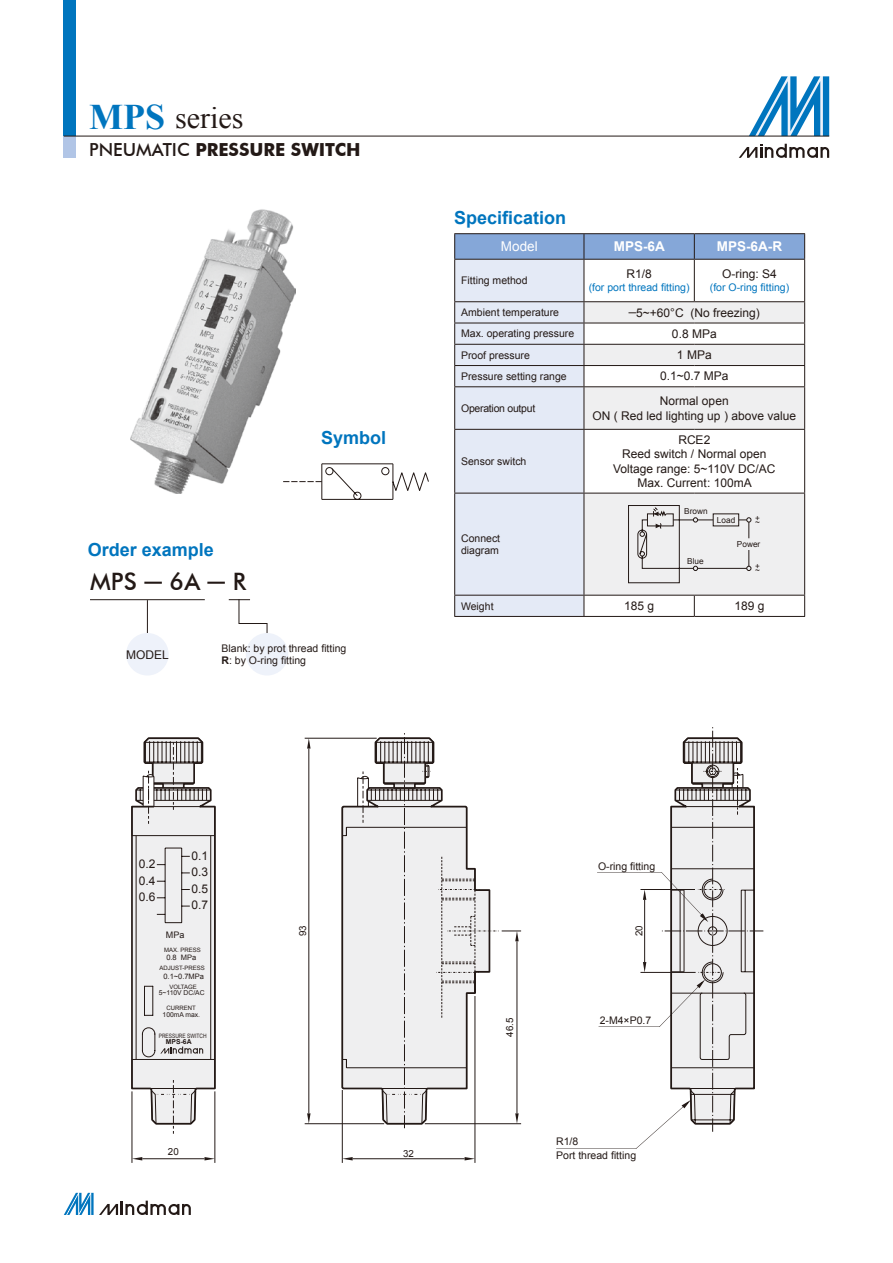
<style>
.page{position:relative;width:893px;height:1263px;background:#fff}
.page>*{position:absolute;margin:0;border:0;box-sizing:border-box;transform-origin:0 0}
.t1{font:30px "Times New Roman";color:#231916}
.t2{font:500 24px "Futura BT";color:#231916}
.t3{font:700 18px "Arial";color:#0075be}
.t4{font:700 18px "Futura BT";color:#231916}
.t5{font:700 13.5px "Arial";color:#fff}
.t6{font:13.5px "Arial";color:#fff}
.t7{font:12px "Arial";color:#231916}
.t8{font:10.5px "Arial";color:#231916}
.t9{font:10.5px "Arial";color:#0075be}
.t10{font:10.5px "Arial";letter-spacing:-.025em;color:#231916}
.t11{font:9.75px "Arial";color:#231916}
.t12{font:9px "Arial";color:#231916}
.t13{font:8.25px "Arial";color:#231916}
.t14{font:7.5px "Arial";color:#231916}
.t15{font:6.75px "Arial";color:#231916}
.t16{font:700 6.75px "Arial";color:#231916}
.t17{font:6px "Arial";color:#231916}
.t18{font:6px "Arial Narrow";color:#231916}
.s1{font-weight:700;font-size:36px;color:#0075be}
.s2{font-weight:500}
.s3{font-family:"Arial";font-weight:400}
.s4{font-weight:700}
.s5{font-size:10.5px}
</style>
<div class="page">
<svg style="left:749px;top:76px;width:80px;height:60px"></svg>
<svg style="left:739px;top:144px;width:90px;height:14px"></svg>
<div style="left:64px;top:0;width:12px;height:136px;background:#0075be"></div>
<div style="left:64px;top:136px;width:12px;height:21px;background:#b1c5e6"></div>
<hr style="left:64px;top:136px;width:765px;height:1px;background:#231916">
<svg style="left:64px;top:1193px;width:127px;height:22px"></svg>
<img style="left:131px;top:209px;width:164px;height:285px">
<svg style="left:131px;top:737px;width:391px;height:387px"></svg>
<hr style="left:132px;top:1091px;width:1px;height:72px;background:#231916">
<hr style="left:215px;top:1091px;width:1px;height:72px;background:#231916">
<hr style="left:142px;top:1158px;width:62px;height:1px;background:#231916">
<svg style="left:132px;top:1157px;width:10px;height:3px"></svg>
<svg style="left:204px;top:1157px;width:11px;height:3px"></svg>
<hr style="left:342px;top:1090px;width:1px;height:73px;background:#231916">
<hr style="left:475px;top:996px;width:1px;height:167px;background:#231916">
<hr style="left:353px;top:1158px;width:112px;height:1px;background:#231916">
<svg style="left:342px;top:1157px;width:11px;height:3px"></svg>
<svg style="left:465px;top:1157px;width:10px;height:3px"></svg>
<hr style="left:305px;top:1123px;width:79px;height:1px;background:#231916">
<hr style="left:305px;top:738px;width:72px;height:1px;background:#231916">
<hr style="left:309px;top:748px;width:1px;height:365px;background:#231916">
<svg style="left:307px;top:1113px;width:4px;height:11px"></svg>
<svg style="left:307px;top:738px;width:4px;height:10px"></svg>
<svg style="left:363px;top:771px;width:1px;height:52px"></svg>
<hr style="left:367px;top:790px;width:75px;height:1px;background:#231916">
<svg style="left:371px;top:733px;width:150px;height:395px"></svg>
<svg style="left:556px;top:727px;width:207px;height:422px"></svg>
<div style="left:455px;top:260px;width:129px;height:41px;background:#e4eaf6"></div>
<svg style="left:585px;top:302px;width:219px;height:293px;fill:#efeff0"></svg>
<hr style="left:454px;top:233px;width:130px;height:1px;background:#231916">
<hr style="left:584px;top:233px;width:110px;height:1px;background:#231916">
<hr style="left:694px;top:233px;width:111px;height:1px;background:#231916">
<svg style="left:454px;top:234px;width:351px;height:25px;background:#82a2d2"></svg>
<hr style="left:454px;top:259px;width:130px;height:1px;background:#231916">
<hr style="left:454px;top:260px;width:1px;height:41px;background:#231916">
<hr style="left:584px;top:259px;width:110px;height:1px;background:#231916">
<hr style="left:584px;top:260px;width:1px;height:41px;background:#231916">
<hr style="left:694px;top:259px;width:111px;height:1px;background:#231916">
<hr style="left:694px;top:260px;width:1px;height:41px;background:#231916">
<hr style="left:804px;top:260px;width:1px;height:41px;background:#231916">
<hr style="left:454px;top:301px;width:130px;height:1px;background:#231916">
<hr style="left:584px;top:301px;width:110px;height:1px;background:#231916">
<hr style="left:694px;top:301px;width:111px;height:1px;background:#231916">
<hr style="left:584px;top:323px;width:110px;height:1px;background:#231916">
<hr style="left:694px;top:323px;width:111px;height:1px;background:#231916">
<hr style="left:584px;top:344px;width:110px;height:1px;background:#231916">
<hr style="left:694px;top:344px;width:111px;height:1px;background:#231916">
<hr style="left:584px;top:365px;width:110px;height:1px;background:#231916">
<hr style="left:694px;top:365px;width:111px;height:1px;background:#231916">
<svg style="left:804px;top:302px;width:1px;height:84px"></svg>
<hr style="left:584px;top:386px;width:110px;height:1px;background:#231916">
<hr style="left:694px;top:386px;width:111px;height:1px;background:#231916">
<hr style="left:804px;top:387px;width:1px;height:42px;background:#231916">
<hr style="left:584px;top:429px;width:110px;height:1px;background:#231916">
<hr style="left:694px;top:429px;width:111px;height:1px;background:#231916">
<hr style="left:804px;top:430px;width:1px;height:63px;background:#231916">
<hr style="left:584px;top:493px;width:110px;height:1px;background:#231916">
<hr style="left:694px;top:493px;width:111px;height:1px;background:#231916">
<hr style="left:804px;top:493px;width:1px;height:102px;background:#231916">
<hr style="left:584px;top:595px;width:110px;height:1px;background:#231916">
<svg style="left:454px;top:302px;width:131px;height:314px;background:#dce2ed"></svg>
<hr style="left:694px;top:595px;width:111px;height:1px;background:#231916">
<svg style="left:694px;top:596px;width:1px;height:20px"></svg>
<svg style="left:804px;top:596px;width:1px;height:20px"></svg>
<hr style="left:454px;top:616px;width:130px;height:1px;background:#231916">
<hr style="left:584px;top:616px;width:110px;height:1px;background:#231916">
<hr style="left:694px;top:616px;width:111px;height:1px;background:#231916">
<svg style="left:628px;top:505px;width:123px;height:78px"></svg>
<div style="left:126px;top:633px;width:43px;height:42px;background:#eef2fa;border-radius:50%"></div>
<hr style="left:90px;top:599px;width:115px;height:1px;background:#231916">
<svg style="left:229px;top:599px;width:39px;height:34px"></svg>
<hr style="left:147px;top:600px;width:1px;height:33px;background:#231916">
<div style="left:246px;top:633px;width:42px;height:42px;background:#eef2fa;border-radius:50%"></div>
<svg style="left:283px;top:463px;width:146px;height:37px"></svg>
<svg style="left:132px;top:738px;width:83px;height:396px"></svg>
<p class="t1" style="left:89px;top:98px;width:156px"><span class="s1">MPS</span> series</p>
<p class="t4" style="left:89px;top:139px;width:273px"><span class="s2">PNEUMATIC</span> PRESSURE SWITCH</p>
<p class="t3" style="left:88px;top:537px;width:128px">Order example</p>
<p class="t2" style="left:90px;top:567px;width:158px">MPS <span class="s3">─</span> 6A <span class="s3">─</span> R</p>
<p class="t3" style="left:321px;top:426px;width:67px">Symbol</p>
<p class="t7" style="left:126px;top:647px;width:44px">MODEL</p>
<p class="t8" style="left:222px;top:641px;width:126px">Blank: by prot thread fitting</p>
<p class="t8" style="left:222px;top:654px;width:86px"><span class="s4">R</span>: by O-ring fitting</p>
<p class="t3" style="left:454px;top:206px;width:114px">Specification</p>
<p class="t6" style="left:501px;top:238px;width:38px">Model</p>
<p class="t5" style="left:614px;top:238px;width:53px">MPS-6A</p>
<p class="t5" style="left:717px;top:238px;width:67px">MPS-6A-R</p>
<p class="t8" style="left:461px;top:274px;width:68px">Fitting method</p>
<p class="t7" style="left:722px;top:266px;width:56px">O-ring: S4</p>
<p class="t9" style="left:710px;top:281px;width:81px">(for O-ring fitting)</p>
<p class="t7" style="left:626px;top:266px;width:27px">R1/8</p>
<p class="t9" style="left:589px;top:281px;width:102px">(for port thread fitting)</p>
<p class="t8" style="left:461px;top:306px;width:100px">Ambient temperature</p>
<p class="t7" style="left:629px;top:305px;width:132px"><span class="s5">─</span>5~+60°C (No freezing)</p>
<p class="t8" style="left:461px;top:327px;width:115px">Max. operating pressure</p>
<p class="t7" style="left:672px;top:326px;width:46px">0.8 MPa</p>
<p class="t8" style="left:461px;top:348px;width:70px">Proof pressure</p>
<p class="t7" style="left:677px;top:347px;width:36px">1 MPa</p>
<p class="t8" style="left:461px;top:369px;width:107px">Pressure setting range</p>
<p class="t7" style="left:660px;top:368px;width:70px">0.1~0.7 MPa</p>
<p class="t10" style="left:461px;top:401px;width:76px">Operation output</p>
<p class="t7" style="left:660px;top:393px;width:70px">Normal open</p>
<p class="t7" style="left:593px;top:407px;width:205px">ON ( Red led lighting up ) above value</p>
<p class="t8" style="left:461px;top:454px;width:67px">Sensor switch</p>
<p class="t8" style="left:461px;top:531px;width:41px">Connect</p>
<p class="t8" style="left:461px;top:544px;width:39px">diagram</p>
<p class="t7" style="left:678px;top:432px;width:34px">RCE2</p>
<p class="t7" style="left:622px;top:446px;width:146px">Reed switch / Normal open</p>
<p class="t7" style="left:613px;top:461px;width:164px">Voltage range: 5~110V DC/AC</p>
<p class="t7" style="left:638px;top:475px;width:116px">Max. Current: 100mA</p>
<p class="t13" style="left:684px;top:506px;width:25px">Brown</p>
<p class="t13" style="left:687px;top:555px;width:18px">Blue</p>
<p class="t13" style="left:717px;top:514px;width:20px">Load</p>
<p class="t13" style="left:755px;top:512px;width:6px">+</p>
<p class="t13" style="left:755px;top:517px;width:6px">~</p>
<p class="t13" style="left:737px;top:538px;width:25px">Power</p>
<p class="t13" style="left:755px;top:560px;width:6px">+</p>
<p class="t13" style="left:755px;top:565px;width:6px">~</p>
<p class="t8" style="left:461px;top:599px;width:34px">Weight</p>
<p class="t7" style="left:624px;top:598px;width:32px">185 g</p>
<p class="t7" style="left:734px;top:598px;width:32px">189 g</p>
<p class="t7" style="left:139px;top:856px;width:18px">0.2</p>
<p class="t7" style="left:139px;top:872px;width:18px">0.4</p>
<p class="t7" style="left:139px;top:889px;width:18px">0.6</p>
<p class="t7" style="left:191px;top:848px;width:18px">0.1</p>
<p class="t7" style="left:191px;top:864px;width:18px">0.3</p>
<p class="t7" style="left:191px;top:881px;width:18px">0.5</p>
<p class="t7" style="left:191px;top:897px;width:18px">0.7</p>
<p class="t12" style="left:166px;top:929px;width:20px">MPa</p>
<p class="t17" style="left:164px;top:945px;width:38px">MAX. PRESS</p>
<p class="t14" style="left:166px;top:952px;width:32px">0.8 MPa</p>
<p class="t17" style="left:160px;top:964px;width:47px">ADJUST-PRESS</p>
<p class="t14" style="left:163px;top:971px;width:42px">0.1~0.7MPa</p>
<p class="t17" style="left:169px;top:983px;width:29px">VOLTAGE</p>
<p class="t15" style="left:159px;top:988px;width:47px">5~110V DC/AC</p>
<p class="t17" style="left:166px;top:1003px;width:31px">CURRENT</p>
<p class="t15" style="left:163px;top:1010px;width:39px">100mA max.</p>
<p class="t18" style="left:159px;top:1031px;width:49px">PRESSURE SWITCH</p>
<p class="t16" style="left:166px;top:1037px;width:27px">MPS-6A</p>
<p class="t11" style="left:168px;top:1145px;width:12px">20</p>
<p class="t11" style="left:296px;top:936px;width:12px;rotate:-90deg">93</p>
<p class="t11" style="left:403px;top:1147px;width:12px">32</p>
<p class="t11" style="left:503px;top:1037px;width:20px;rotate:-90deg">46.5</p>
<p class="t8" style="left:598px;top:859px;width:59px">O-ring fitting</p>
<p class="t11" style="left:633px;top:936px;width:12px;rotate:-90deg">20</p>
<p class="t8" style="left:600px;top:1013px;width:53px">2-M4×P0.7</p>
<p class="t8" style="left:556px;top:1135px;width:24px">R1/8</p>
<p class="t8" style="left:556px;top:1148px;width:81px">Port thread fitting</p>
</div>
